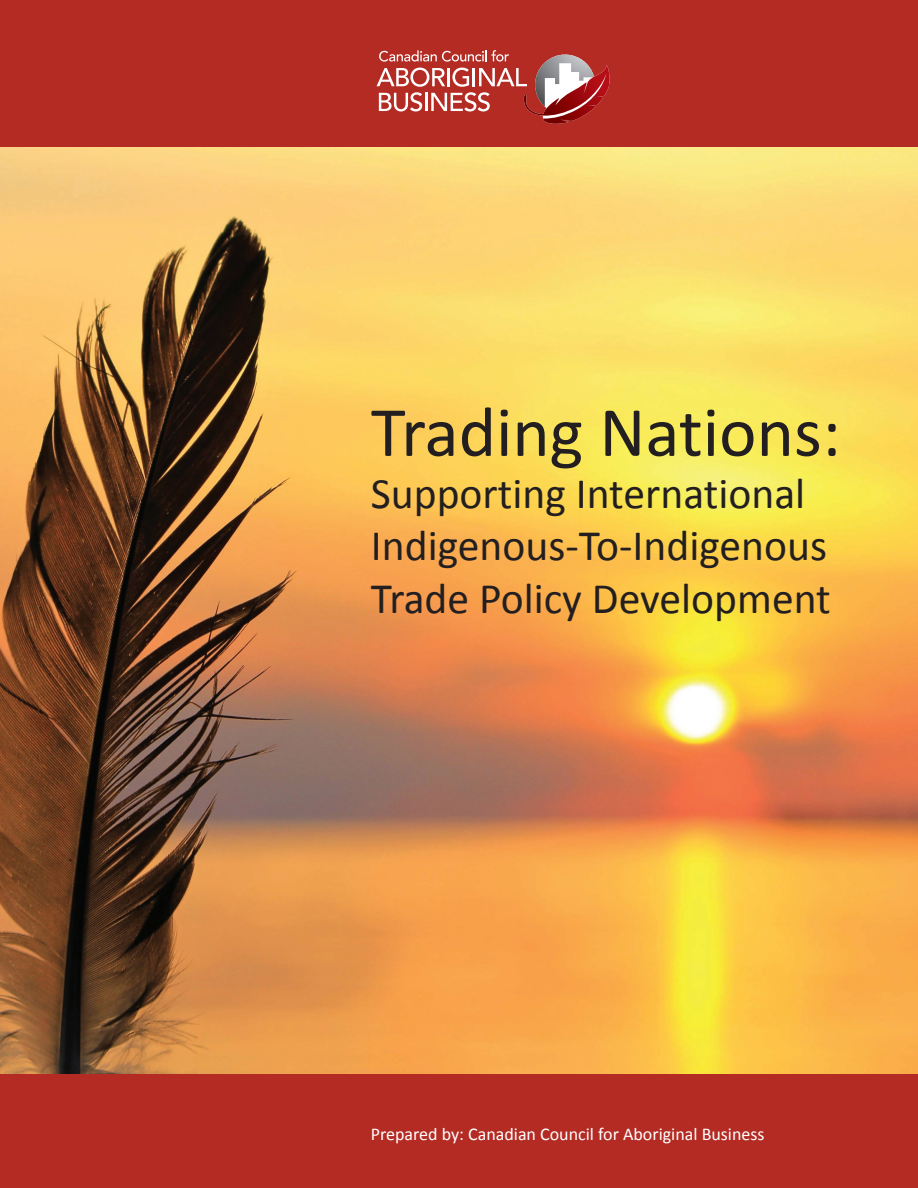
<style>
.page{position:relative;width:918px;height:1188px;background:#b42b24}
.page>*{position:absolute;margin:0;border:0;box-sizing:border-box;transform-origin:0 0}
.t1{font:71.25px "Calibri";color:#231f20}
.t2{font:43.65px/52.3px "Calibri";color:#231f20}
.t3{font:18px "Calibri";color:#fff}
</style>
<div class="page">
<img style="left:0;top:147px;width:918px;height:927px">
<svg style="left:377px;top:50px;width:233px;height:74px"></svg>
<h1 class="t1" style="left:371px;top:387px;width:472px">Trading Nations:</h1>
<p class="t2" style="left:371px;top:468px;width:462px">Supporting International<br>Indigenous-To-Indigenous<br>Trade Policy Development</p>
<p class="t3" style="left:371px;top:1123px;width:395px">Prepared by: Canadian Council for Aboriginal Business</p>
</div>
